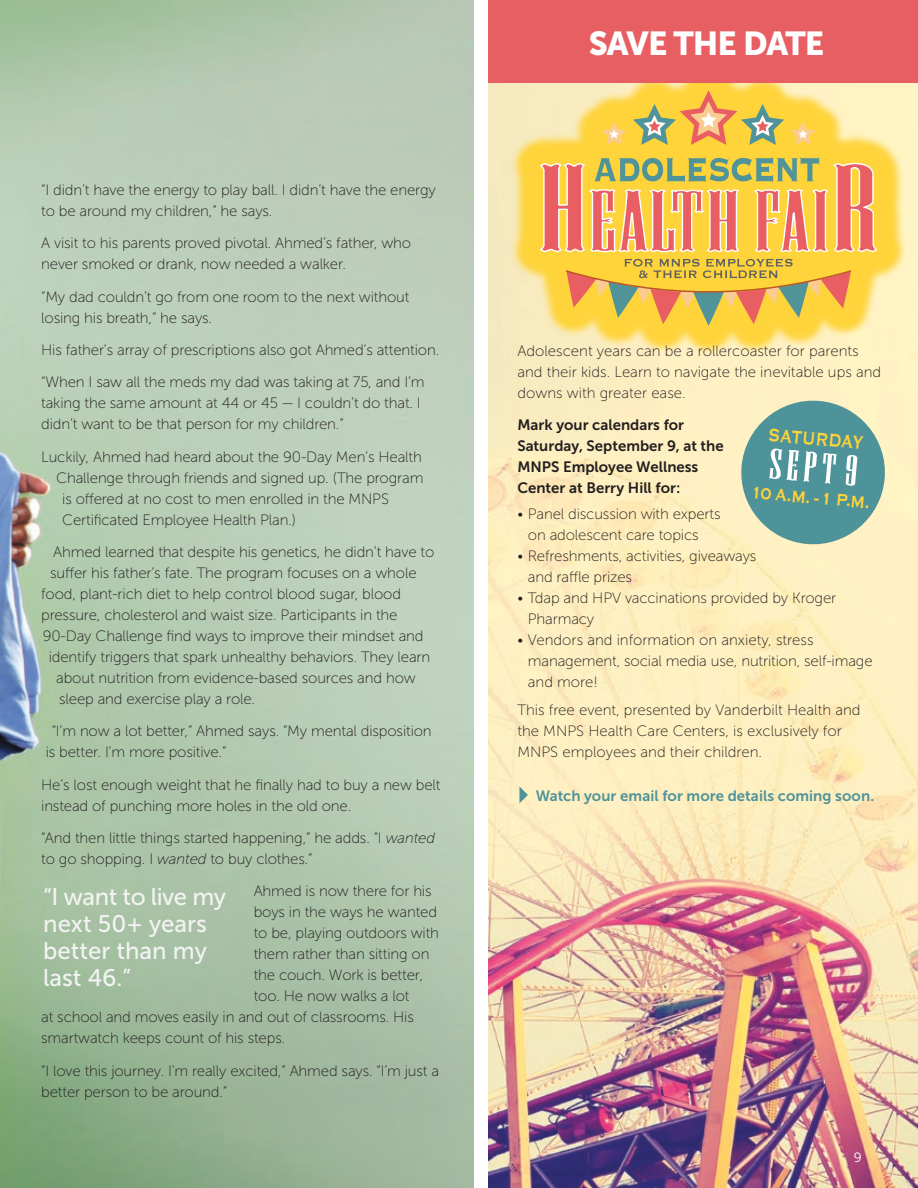
<style>
.page{position:relative;width:918px;height:1188px;background:#fff}
.page>*{position:absolute;margin:0;border:0;box-sizing:border-box;transform-origin:0 0}
.t1{font:40.8px "HWT Antique Tuscan 9";color:#fff;scale:2 1}
.t2{font:33px "Museo Sans 900";letter-spacing:-.035em;color:#fff}
.t3{font:24px/27px "Museo Sans 500";color:#f3f3f3}
.t4{font:23.7px "Copperplate";color:#ffd43b;scale:.77 1}
.t5{font:21.6px "Copperplate";color:#ffd43b;scale:.83 1}
.t6{font:15px/21px "Museo Sans 100";letter-spacing:-.01em;color:#231f20}
.t7{font:15px/21px "Museo Sans 700";color:#231f20}
.t8{font:15px "Museo Sans 700";letter-spacing:.005em;color:#4e9399}
.t9{font:13.5px "Museo Sans 300";color:#fff}
.s1{font-style:italic}
</style>
<div class="page">
<img style="left:0;top:0;width:473px;height:1188px">
<img style="left:488px;top:82px;width:430px;height:1106px">
<svg style="left:510px;top:82px;width:397px;height:274px;background:#fce183"></svg>
<svg style="left:633px;top:90px;width:151px;height:55px;background:#e5bf59"></svg>
<svg style="left:791px;top:121px;width:24px;height:24px"></svg>
<svg style="left:602px;top:121px;width:25px;height:24px"></svg>
<svg style="left:540px;top:157px;width:337px;height:96px;background:#e9ae67"></svg>
<svg style="left:566px;top:259px;width:285px;height:67px;background:#e5b94b"></svg>
<div style="left:488px;top:0;width:430px;height:82px;background:#e85f63"></div>
<svg style="left:519px;top:786px;width:9px;height:17px"></svg>
<svg style="left:738px;top:398px;width:150px;height:149px;background:#7eaca4"></svg>
<p class="t6" style="left:41px;top:179px;width:396px">“I didn’t have the energy to play ball. I didn’t have the energy to be around my children,” he says.</p>
<p class="t6" style="left:41px;top:233px;width:371px">A visit to his parents proved pivotal. Ahmed’s father, who never smoked or drank, now needed a walker.</p>
<p class="t6" style="left:41px;top:286px;width:370px">“My dad couldn’t go from one room to the next without losing his breath,” he says.</p>
<p class="t6" style="left:41px;top:334px;width:400px;line-height:32.4px">His father’s array of prescriptions also got Ahmed’s attention. “When I saw all the meds my dad was taking at 75, and I’m</p>
<p class="t6" style="left:41px;top:393px;width:381px">taking the same amount at 44 or 45 — I couldn’t do that. I didn’t want to be that person for my children.”</p>
<p class="t6" style="left:41px;top:446px;width:382px">Luckily, Ahmed had heard about the 90-Day Men’s Health</p>
<p class="t6" style="left:56px;top:467px;width:369px">Challenge through friends and signed up. (The program</p>
<p class="t6" style="left:62px;top:488px;width:328px">is offered at no cost to men enrolled in the MNPS</p>
<p class="t6" style="left:62px;top:509px;width:235px">Certificated Employee Health Plan.)</p>
<p class="t6" style="left:53px;top:541px;width:383px">Ahmed learned that despite his genetics, he didn’t have to</p>
<p class="t6" style="left:50px;top:562px;width:368px">suffer his father’s fate. The program focuses on a whole</p>
<p class="t6" style="left:41px;top:583px;width:361px">food, plant-rich diet to help control blood sugar, blood</p>
<p class="t6" style="left:41px;top:604px;width:358px">pressure, cholesterol and waist size. Participants in the</p>
<p class="t6" style="left:43px;top:625px;width:382px">90-Day Challenge find ways to improve their mindset and</p>
<p class="t6" style="left:49px;top:646px;width:383px">identify triggers that spark unhealthy behaviors. They learn</p>
<p class="t6" style="left:56px;top:667px;width:361px">about nutrition from evidence-based sources and how</p>
<p class="t6" style="left:59px;top:688px;width:197px">sleep and exercise play a role.</p>
<p class="t6" style="left:46px;top:721px;width:388px;text-indent:6px">“I’m now a lot better,” Ahmed says. “My mental disposition is better. I’m more positive.”</p>
<p class="t6" style="left:41px;top:774px;width:401px">He’s lost enough weight that he finally had to buy a new belt instead of punching more holes in the old one.</p>
<p class="t6" style="left:41px;top:827px;width:395px">“And then little things started happening,” he adds. “I <span class="s1">wanted </span>to go shopping. I <span class="s1">wanted</span> to buy clothes.”</p>
<p class="t6" style="left:254px;top:881px;width:179px">Ahmed is now there for his</p>
<p class="t6" style="left:254px;top:902px;width:185px">boys in the ways he wanted</p>
<p class="t6" style="left:254px;top:923px;width:187px">to be, playing outdoors with</p>
<p class="t6" style="left:254px;top:944px;width:177px">them rather than sitting on</p>
<p class="t6" style="left:254px;top:965px;width:171px">the couch. Work is better,</p>
<p class="t6" style="left:254px;top:986px;width:157px">too. He now walks a lot</p>
<p class="t6" style="left:41px;top:1007px;width:374px">at school and moves easily in and out of classrooms. His</p>
<p class="t6" style="left:41px;top:1028px;width:246px">smartwatch keeps count of his steps.</p>
<p class="t6" style="left:41px;top:1060px;width:399px">“I love this journey. I’m really excited,” Ahmed says. “I’m just a better person to be around.”</p>
<h3 class="t3" style="left:43px;top:883px;width:184px">“I want to live my next 50+ years better than my last 46.”</h3>
<h2 class="t2" style="left:589px;top:25px;width:237px">SAVE THE DATE</h2>
<p class="t6" style="left:517px;top:341px;width:365px">Adolescent years can be a rollercoaster for parents and their kids. Learn to navigate the inevitable ups and downs with greater ease.</p>
<p class="t7" style="left:517px;top:415px;width:208px">Mark your calendars for<br>Saturday, September 9, at the<br>MNPS Employee Wellness<br>Center at Berry Hill for:</p>
<p class="t6" style="left:528px;top:504px;width:194px;text-indent:-10px">• Panel discussion with experts on adolescent care topics</p>
<p class="t6" style="left:528px;top:546px;width:230px;text-indent:-10px">• Refreshments, activities, giveaways and raffle prizes</p>
<p class="t6" style="left:528px;top:588px;width:310px;text-indent:-10px">• Tdap and HPV vaccinations provided by Kroger<br>Pharmacy</p>
<p class="t6" style="left:528px;top:630px;width:346px;text-indent:-10px">• Vendors and information on anxiety, stress management, social media use, nutrition, self-image and more!</p>
<p class="t6" style="left:517px;top:699px;width:345px">This free event, presented by Vanderbilt Health and the MNPS Health Care Centers, is exclusively for<br>MNPS employees and their children.</p>
<p class="t8" style="left:536px;top:788px;width:340px">Watch your email for more details coming soon.</p>
<h3 class="t4" style="left:770px;top:419px;width:125px;rotate:5deg">SATURDAY</h3>
<h1 class="t1" style="left:771px;top:444px;width:46px;rotate:5deg">SEPT 9</h1>
<h3 class="t5" style="left:753px;top:478px;width:145px;rotate:5deg">10 A.M. - 1 P.M.</h3>
<p class="t9" style="left:854px;top:1150px;width:10px">9</p>
</div>
